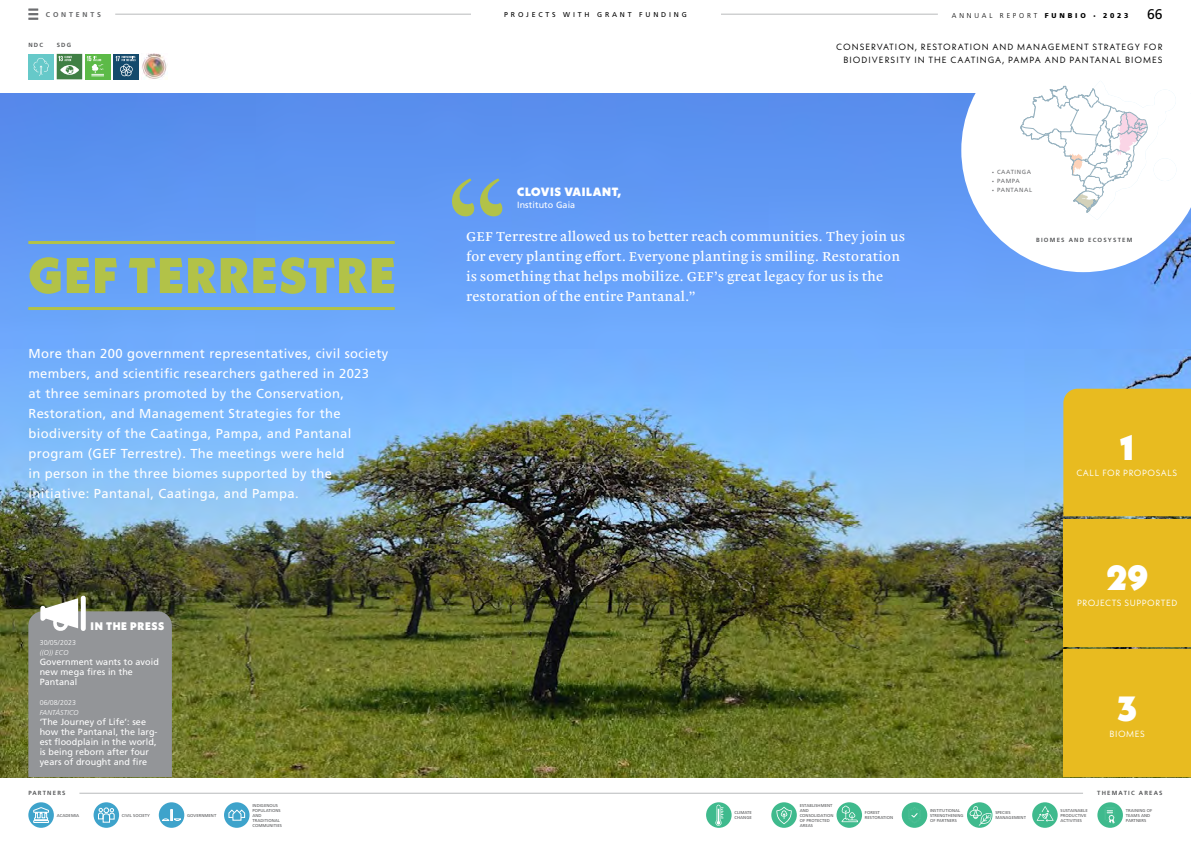
<style>
.page{position:relative;width:1191px;height:842px;background:#fff}
.page>*{position:absolute;margin:0;border:0;box-sizing:border-box;transform-origin:0 0}
.t1{font:900 50px "Neue Kabel";letter-spacing:.03em;color:#b2c248}
.t2{font:900 35px "Neue Kabel";color:#fff}
.t3{font:14px "Frutiger LT Std";color:#000}
.t4{font:13px/20px "Frutiger LT Std";letter-spacing:.03em;color:#fff}
.t5{font:13px/20px "Malabar LT Pro";letter-spacing:.015em;color:#fff}
.t6{font:900 12px "Neue Kabel";letter-spacing:.05em;color:#fff}
.t7{font:900 11px "Neue Kabel";letter-spacing:.06em;color:#fff}
.t8{font:9px/10px "Frutiger LT Std";letter-spacing:.01em;color:#fff}
.t9{font:9px/13px "Neue Kabel";letter-spacing:.11em;color:#000;text-align:right}
.t10{font:9px "Neue Kabel";letter-spacing:.06em;color:#fff}
.t11{font:7px "Frutiger LT Std";letter-spacing:.4em;color:#000}
.t12{font:300 7px "Frutiger LT Std";letter-spacing:.4em;color:#000}
.t13{font:300 7px "Frutiger LT Std";letter-spacing:.02em;color:#fff}
.t14{font:italic 300 7px "Frutiger LT Std";letter-spacing:.02em;color:#fff}
.t15{font:700 7px "Frutiger LT Std";letter-spacing:.4em;color:#636466}
.t16{font:700 6px "Frutiger LT Std";letter-spacing:.2em;color:#58595b}
.t17{font:6px "Frutiger LT Std";letter-spacing:.1em;color:#6d6e71}
.t18{font:4.2px/5px "Frutiger LT Std";letter-spacing:.005em;color:#58595b}
.s1{font-weight:900}
.s2{font-family:"Barlow";font-weight:500}
.s3{font-family:"Source Sans Pro"}
</style>
<div class="page">
<img style="left:0;top:93px;width:1191px;height:684px">
<svg style="left:28px;top:8px;width:10px;height:12px"></svg>
<hr style="left:115px;top:14px;width:823px;height:1px;background:#b8babc">
<div style="left:471px;top:0;width:249px;height:28px;background:#fff"></div>
<hr style="left:79px;top:793px;width:1004px;height:1px;background:#b8babc">
<div style="left:94px;top:802px;width:25px;height:26px;background:#3ea3cb;border-radius:50%"></div>
<svg style="left:98px;top:807px;width:17px;height:16px"></svg>
<svg style="left:28px;top:802px;width:26px;height:26px"></svg>
<svg style="left:33px;top:806px;width:17px;height:17px"></svg>
<div style="left:224px;top:802px;width:25px;height:26px;background:#3ea3cb;border-radius:50%"></div>
<svg style="left:228px;top:809px;width:18px;height:12px"></svg>
<div style="left:159px;top:802px;width:25px;height:26px;background:#3ea3cb;border-radius:50%"></div>
<svg style="left:162px;top:809px;width:19px;height:12px"></svg>
<div style="left:28px;top:54px;width:26px;height:25px;background:#66c9c9"></div>
<svg style="left:33px;top:58px;width:16px;height:18px"></svg>
<hr style="left:28px;top:241px;width:367px;height:3px;background:#b2c248">
<hr style="left:28px;top:307px;width:367px;height:3px;background:#b2c248">
<img style="left:142px;top:54px;width:25px;height:25px">
<svg style="left:28px;top:596px;width:144px;height:181px;background:#909391"></svg>
<div style="left:1063px;top:649px;width:128px;height:128px;background:#e8bb20"></div>
<div style="left:1063px;top:519px;width:128px;height:128px;background:#e8bb20"></div>
<div style="left:1063px;top:389px;width:128px;height:127px;background:#e8bb20"></div>
<svg style="left:452px;top:178px;width:52px;height:38px;background:#7fa8b1"></svg>
<div style="left:901px;top:802px;width:26px;height:26px;background:#3fba8d;border-radius:50%"></div>
<svg style="left:908px;top:807px;width:13px;height:16px"></svg>
<svg style="left:836px;top:802px;width:26px;height:26px"></svg>
<svg style="left:841px;top:805px;width:17px;height:17px"></svg>
<div style="left:706px;top:802px;width:25px;height:26px;background:#3fba8d;border-radius:50%"></div>
<svg style="left:715px;top:804px;width:8px;height:22px"></svg>
<div style="left:1032px;top:802px;width:25px;height:26px;background:#3fba8d;border-radius:50%"></div>
<svg style="left:1036px;top:806px;width:17px;height:16px"></svg>
<div style="left:1097px;top:802px;width:26px;height:26px;background:#3fba8d;border-radius:50%"></div>
<svg style="left:1105px;top:807px;width:10px;height:17px"></svg>
<svg style="left:967px;top:802px;width:25px;height:26px"></svg>
<svg style="left:969px;top:806px;width:23px;height:20px"></svg>
<svg style="left:771px;top:802px;width:26px;height:26px"></svg>
<svg style="left:776px;top:807px;width:15px;height:17px"></svg>
<div style="left:57px;top:54px;width:25px;height:25px;background:#408045"></div>
<svg style="left:58px;top:56px;width:21px;height:19px"></svg>
<div style="left:85px;top:54px;width:26px;height:25px;background:#5cba47"></div>
<svg style="left:87px;top:56px;width:17px;height:20px"></svg>
<div style="left:113px;top:54px;width:26px;height:25px;background:#144a6c"></div>
<svg style="left:116px;top:56px;width:20px;height:20px"></svg>
<svg style="left:961px;top:93px;width:230px;height:179px"></svg>
<div style="left:1153px;top:158px;width:23px;height:23px;background:#fff;border-radius:50%"></div>
<svg style="left:1019px;top:81px;width:156px;height:139px"></svg>
<p class="t15" style="left:46px;top:10px;width:56px">CONTENTS</p>
<p class="t11" style="left:504px;top:10px;width:184px">PROJECTS WITH GRANT FUNDING</p>
<p class="t12" style="left:952px;top:11px;width:178px">ANNUAL REPORT <span class="s1">FUNBIO</span> <span class="s2">•</span> <span class="s1">2023</span></p>
<p class="t3" style="left:1147px;top:6px;width:17px">66</p>
<p class="t16" style="left:28px;top:41px;width:16px">NDC</p>
<p class="t16" style="left:57px;top:41px;width:16px">SDG</p>
<h1 class="t1" style="left:29px;top:244px;width:369px">GEF TERRESTRE</h1>
<p class="t4" style="left:28px;top:344px;width:361px">More than 200 government representatives, civil society members, and scientific researchers gathered in 2023<br>at three seminars promoted by the Conservation, Restoration, and Management Strategies for the biodiversity of the Caatinga, Pampa, and Pantanal program (GEF Terrestre). The meetings were held<br>in person in the three biomes supported by the initiative: Pantanal, Caatinga, and Pampa.</p>
<p class="t7" style="left:91px;top:619px;width:75px">IN THE PRESS</p>
<p class="t13" style="left:40px;top:639px;width:38px">30/05/2023</p>
<p class="t14" style="left:40px;top:649px;width:30px">((O)) ECO</p>
<p class="t8" style="left:40px;top:657px;width:121px">Government wants to avoid new mega fires in the<br>Pantanal</p>
<p class="t13" style="left:40px;top:699px;width:38px">06/08/2023</p>
<p class="t14" style="left:40px;top:709px;width:40px">FANTÁSTICO</p>
<p class="t8" style="left:40px;top:717px;width:119px">‘The Journey of Life’: see how the Pantanal, the larg&shy;est floodplain in the world, is being reborn after four years of drought and fire</p>
<p class="t16" style="left:28px;top:790px;width:39px">PARTNERS</p>
<p class="t18" style="left:57px;top:813px;width:24px">ACADEMIA</p>
<p class="t18" style="left:122px;top:813px;width:30px">CIVIL SOCIETY</p>
<p class="t18" style="left:252px;top:803px;width:31px">INDIGENOUS<br>POPULATIONS<br>AND<br>TRADITIONAL<br>COMMUNITIES</p>
<p class="t18" style="left:187px;top:813px;width:31px">GOVERNMENT</p>
<p class="t6" style="left:517px;top:184px;width:106px">CLOVIS VAILANT,</p>
<p class="t8" style="left:517px;top:200px;width:60px">Instituto Gaia</p>
<p class="t9" style="left:836px;top:40px;width:328px">CONSERVATION, RESTORATION AND MANAGEMENT STRATEGY FOR<br>BIODIVERSITY IN THE CAATINGA, PAMPA AND PANTANAL BIOMES</p>
<p class="t17" style="left:992px;top:168px;width:40px"><span class="s3">•</span> CAATINGA</p>
<p class="t17" style="left:992px;top:177px;width:29px"><span class="s3">•</span> PAMPA</p>
<p class="t17" style="left:992px;top:186px;width:41px"><span class="s3">•</span> PANTANAL</p>
<p class="t5" style="left:466px;top:226px;width:440px">GEF Terrestre allowed us to better reach communities. They join us for every planting effort. Everyone planting is smiling. Restoration is something that helps mobilize. GEF’s great legacy for us is the restoration of the entire Pantanal.”</p>
<p class="t16" style="left:1036px;top:236px;width:98px">BIOMES AND ECOSYSTEM</p>
<h2 class="t2" style="left:1119px;top:426px;width:16px">1</h2>
<p class="t10" style="left:1076px;top:467px;width:102px">CALL FOR PROPOSALS</p>
<h2 class="t2" style="left:1106px;top:556px;width:43px">29</h2>
<p class="t10" style="left:1077px;top:597px;width:102px">PROJECTS SUPPORTED</p>
<h2 class="t2" style="left:1117px;top:687px;width:21px">3</h2>
<p class="t10" style="left:1109px;top:728px;width:37px">BIOMES</p>
<p class="t16" style="left:1097px;top:790px;width:67px">THEMATIC AREAS</p>
<p class="t18" style="left:799px;top:803px;width:35px">ESTABLISHMENT<br>AND<br>CONSOLIDATION<br>OF PROTECTED<br>AREAS</p>
<p class="t18" style="left:734px;top:810px;width:19px">CLIMATE<br>CHANGE</p>
<p class="t18" style="left:1060px;top:808px;width:29px">SUSTAINABLE<br>PRODUCTIVE<br>ACTIVITIES</p>
<p class="t18" style="left:1125px;top:808px;width:28px">TRAINING OF<br>TEAMS AND<br>PARTNERS</p>
<p class="t18" style="left:930px;top:808px;width:35px">INSTITUTIONAL<br>STRENGTHENING<br>OF PARTNERS</p>
<p class="t18" style="left:995px;top:810px;width:32px">SPECIES<br>MANAGEMENT</p>
<p class="t18" style="left:865px;top:810px;width:30px">FOREST<br>RESTORATION</p>
</div>
